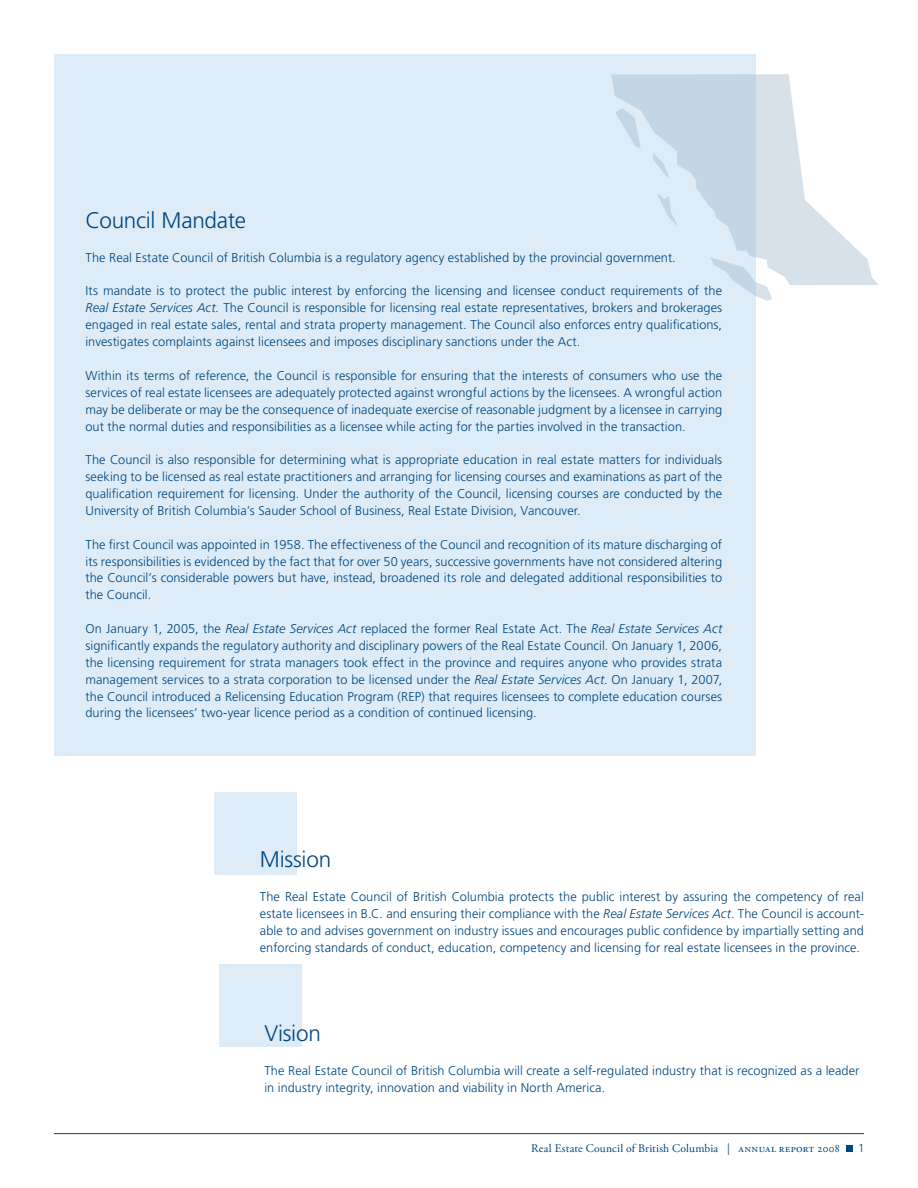
<style>
.page{position:relative;width:918px;height:1188px;background:#fff}
.page>*{position:absolute;margin:0;border:0;box-sizing:border-box;transform-origin:0 0}
.t1{font:300 22.5px "Frutiger LT Std";letter-spacing:-.015em;color:#00467f}
.t2{font:300 12.75px/17px "Frutiger LT Std";letter-spacing:.005em;color:#00467f;text-align:justify}
.t3{font:11.7px "Adobe Garamond Pro";letter-spacing:.025em;color:#00467f}
.t4{font:300 11.7px "Frutiger LT Std";color:#00467f}
.s1{font-style:italic}
</style>
<div class="page">
<div style="left:214px;top:792px;width:83px;height:83px;background:#ddecf6"></div>
<div style="left:219px;top:965px;width:83px;height:82px;background:#ddecf6"></div>
<div style="left:54px;top:54px;width:702px;height:702px;background:#ddecf6"></div>
<svg style="left:611px;top:74px;width:268px;height:211px"></svg>
<svg style="left:710px;top:257px;width:62px;height:44px"></svg>
<svg style="left:657px;top:194px;width:21px;height:32px"></svg>
<svg style="left:653px;top:153px;width:16px;height:24px"></svg>
<svg style="left:615px;top:108px;width:26px;height:40px"></svg>
<hr style="left:54px;top:1133px;width:810px;height:1px;background:#00467f">
<div style="left:846px;top:1145px;width:7px;height:7px;background:#00467f"></div>
<h1 class="t1" style="left:86px;top:207px;width:162px">Council Mandate</h1>
<p class="t2" style="left:86px;top:249px;width:592px">The Real Estate Council of British Columbia is a regulatory agency established by the provincial government.</p>
<p class="t2" style="left:86px;top:283px;width:638px">Its mandate is to protect the public interest by enforcing the licensing and licensee conduct requirements of the <span class="s1">Real Estate Services Act.</span> The Council is responsible for licensing real estate representatives, brokers and brokerages engaged in real estate sales, rental and strata property management. The Council also enforces entry qualifications, investigates complaints against licensees and imposes disciplinary sanctions under the Act.</p>
<p class="t2" style="left:86px;top:367px;width:638px">Within its terms of reference, the Council is responsible for ensuring that the interests of consumers who use the services of real estate licensees are adequately protected against wrongful actions by the licensees. A wrongful action may be deliberate or may be the consequence of inadequate exercise of reasonable judgment by a licensee in carrying out the normal duties and responsibilities as a licensee while acting for the parties involved in the transaction.</p>
<p class="t2" style="left:86px;top:452px;width:638px">The Council is also responsible for determining what is appropriate education in real estate matters for individuals seeking to be licensed as real estate practitioners and arranging for licensing courses and examinations as part of the qualification requirement for licensing. Under the authority of the Council, licensing courses are conducted by the University of British Columbia’s Sauder School of Business, Real Estate Division, Vancouver.</p>
<p class="t2" style="left:86px;top:536px;width:638px">The first Council was appointed in 1958. The effectiveness of the Council and recognition of its mature discharging of its responsibilities is evidenced by the fact that for over 50 years, successive governments have not considered altering the Council’s considerable powers but have, instead, broadened its role and delegated additional responsibilities to the Council.</p>
<p class="t2" style="left:86px;top:620px;width:638px">On January 1, 2005, the <span class="s1">Real Estate Services Act</span> replaced the former Real Estate Act. The <span class="s1">Real Estate Services Act </span>significantly expands the regulatory authority and disciplinary powers of the Real Estate Council. On January 1, 2006, the licensing requirement for strata managers took effect in the province and requires anyone who provides strata management services to a strata corporation to be licensed under the <span class="s1">Real Estate Services Act</span>. On January 1, 2007, the Council introduced a Relicensing Education Program (REP) that requires licensees to complete education courses during the licensees’ two-year licence period as a condition of continued licensing.</p>
<h1 class="t1" style="left:260px;top:847px;width:73px">Mission</h1>
<p class="t2" style="left:260px;top:888px;width:606px">The Real Estate Council of British Columbia protects the public interest by assuring the competency of real estate licensees in B.C. and ensuring their compliance with the <span class="s1">Real Estate Services Act</span>. The Council is account&shy;able to and advises government on industry issues and encourages public confidence by impartially setting and enforcing standards of conduct, education, competency and licensing for real estate licensees in the province.</p>
<h1 class="t1" style="left:264px;top:1021px;width:58px">Vision</h1>
<p class="t2" style="left:264px;top:1062px;width:597px">The Real Estate Council of British Columbia will create a self-regulated industry that is recognized as a leader in industry integrity, innovation and viability in North America.</p>
<p class="t3" style="left:531px;top:1141px;width:311px">Real Estate Council of British Columbia | annual report 2008</p>
<p class="t4" style="left:858px;top:1141px;width:8px">1</p>
</div>
